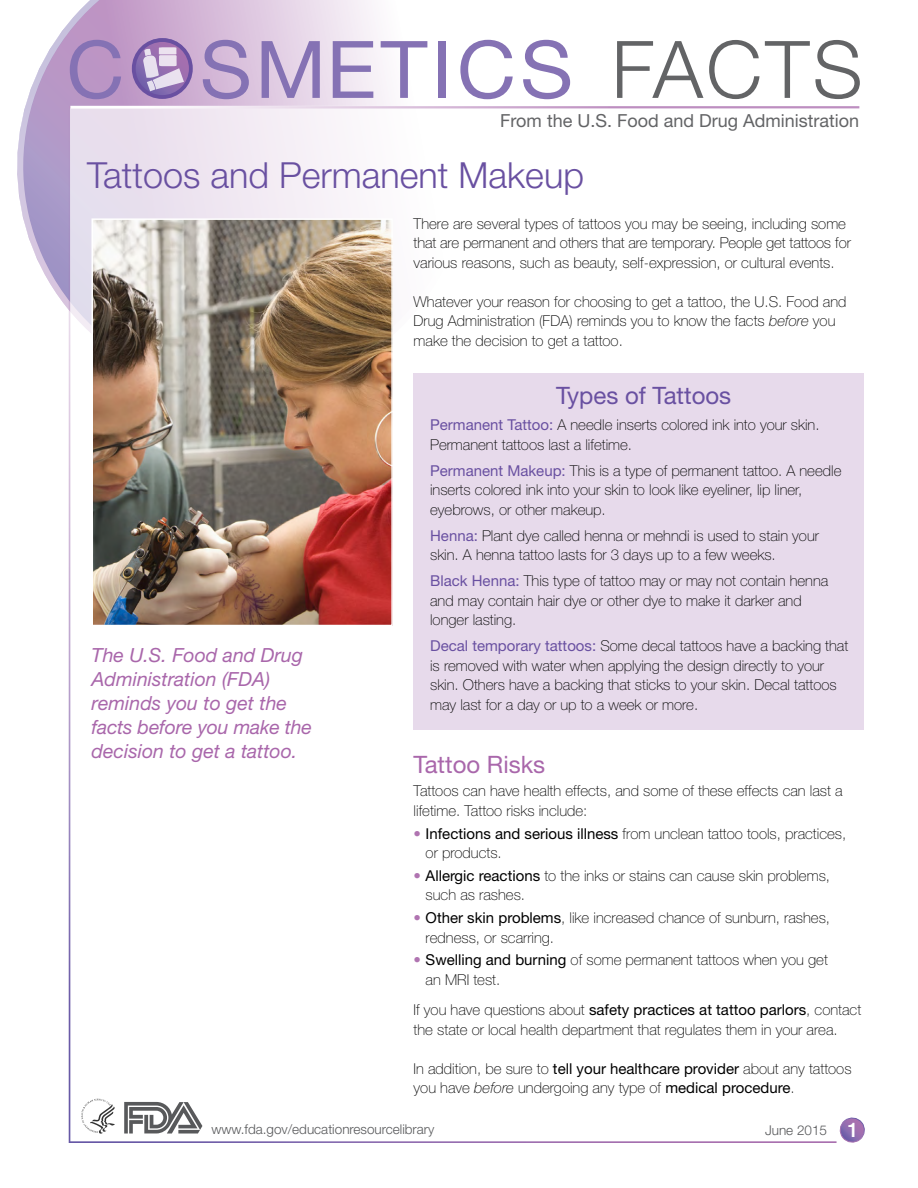
<style>
.page{position:relative;width:918px;height:1188px;background:#fff}
.page>*{position:absolute;margin:0;border:0;box-sizing:border-box;transform-origin:0 0}
.t1{font:79.5px "Helvetica Neue LT Std";letter-spacing:.05em;color:#8572b4}
.t2{font:300 36px "Helvetica Neue LT Std";color:#6950a1}
.t3{font:24px "Helvetica Neue LT Std";color:#6950a1}
.t4{font:24px "Helvetica Neue LT Std";color:#a967ab}
.t5{font:italic 19.5px/24px "Helvetica Neue LT Std";color:#a967ab}
.t6{font:18px "Helvetica Neue LT Std";color:#636466}
.t7{font:100 15px/19.5px "Helvetica Neue LT Std";color:#000}
.t8{font:300 13.5px "Helvetica Neue LT Std";color:#58595b}
.s1{font-weight:300;color:#636466}
.s2{font-style:italic}
.s3{font-weight:400;color:#6950a1}
.s4{font-weight:400;color:#b074b1}
.s5{font-weight:400}
.s6{font-weight:500;font-size:20.25px;color:#fff}
</style>
<div class="page">
<svg style="left:124px;top:1102px;width:78px;height:32px"></svg>
<svg style="left:81px;top:1099px;width:34px;height:35px"></svg>
<svg style="left:839px;top:1117px;width:26px;height:26px"></svg>
<svg style="left:17px;top:0;width:373px;height:417px"></svg>
<div style="left:70px;top:107px;width:517px;height:342px;background:linear-gradient(to right,#e8deec,#fff)"></div>
<hr style="left:69px;top:108px;width:1px;height:1035px;background:#fff">
<hr style="left:70px;top:106px;width:789px;height:2px;background:#bd8ec0">
<hr style="left:70px;top:106px;width:539px;height:3px;background:#fff">
<img style="left:95px;top:221px;width:295px;height:402px">
<div style="left:92px;top:218px;width:301px;height:408px;border:2px solid #fff"></div>
<div style="left:414px;top:373px;width:450px;height:357px;background:#e7daeb"></div>
<svg style="left:134px;top:40px;width:57px;height:57px"></svg>
<div style="left:132px;top:38px;width:61px;height:61px;border:4px solid #6950a1;border-radius:50%"></div>
<svg style="left:143px;top:47px;width:41px;height:44px;background:#c2add2"></svg>
<h1 class="t1" style="left:66px;top:22px;width:798px">COSMETICS <span class="s1">FACTS</span></h1>
<p class="t6" style="left:500px;top:109px;width:360px">From the U.S. Food and Drug Administration</p>
<h2 class="t2" style="left:87px;top:153px;width:498px">Tattoos and Permanent Makeup</h2>
<p class="t5" style="left:91px;top:642px;width:222px">The U.S. Food and Drug<br>Administration (FDA) reminds you to get the facts before you make the decision to get a tattoo.</p>
<p class="t7" style="left:414px;top:214px;width:439px">There are several types of tattoos you may be seeing, including some that are permanent and others that are temporary. People get tattoos for various reasons, such as beauty, self-expression, or cultural events.</p>
<p class="t7" style="left:414px;top:292px;width:434px">Whatever your reason for choosing to get a tattoo, the U.S. Food and<br>Drug Administration (FDA) reminds you to know the facts <span class="s2">before</span> you make the decision to get a tattoo.</p>
<h3 class="t3" style="left:556px;top:382px;width:177px">Types of Tattoos</h3>
<p class="t7" style="left:430px;top:415px;width:391px"><span class="s3">Permanent Tattoo:</span> A needle inserts colored ink into your skin.<br>Permanent tattoos last a lifetime.</p>
<p class="t7" style="left:430px;top:461px;width:413px"><span class="s3">Permanent Makeup:</span> This is a type of permanent tattoo. A needle inserts colored ink into your skin to look like eyeliner, lip liner, eyebrows, or other makeup.</p>
<p class="t7" style="left:430px;top:526px;width:390px"><span class="s3">Henna:</span> Plant dye called henna or mehndi is used to stain your skin. A henna tattoo lasts for 3 days up to a few weeks.</p>
<p class="t7" style="left:430px;top:571px;width:400px"><span class="s3">Black Henna:</span> This type of tattoo may or may not contain henna and may contain hair dye or other dye to make it darker and longer lasting.</p>
<p class="t7" style="left:430px;top:636px;width:420px"><span class="s3">Decal temporary tattoos:</span> Some decal tattoos have a backing that is removed with water when applying the design directly to your skin. Others have a backing that sticks to your skin. Decal tattoos may last for a day or up to a week or more.</p>
<p class="t4" style="left:414px;top:750px;width:133px">Tattoo Risks</p>
<p class="t7" style="left:414px;top:781px;width:431px">Tattoos can have health effects, and some of these effects can last a lifetime. Tattoo risks include:</p>
<p class="t7" style="left:426px;top:824px;width:422px;text-indent:-12px"><span class="s4">•</span> <span class="s5">Infections and serious illness</span> from unclean tattoo tools, practices, or products.</p>
<p class="t7" style="left:426px;top:866px;width:406px;text-indent:-12px"><span class="s4">•</span> <span class="s5">Allergic reactions</span> to the inks or stains can cause skin problems, such as rashes.</p>
<p class="t7" style="left:426px;top:908px;width:406px;text-indent:-12px"><span class="s4">•</span> <span class="s5">Other skin problems</span>, like increased chance of sunburn, rashes, redness, or scarring.</p>
<p class="t7" style="left:426px;top:950px;width:404px;text-indent:-12px"><span class="s4">•</span> <span class="s5">Swelling and burning</span> of some permanent tattoos when you get an MRI test.</p>
<p class="t7" style="left:414px;top:1000px;width:449px">If you have questions about <span class="s5">safety practices at tattoo parlors</span>, contact the state or local health department that regulates them in your area.</p>
<p class="t7" style="left:414px;top:1059px;width:439px">In addition, be sure to <span class="s5">tell your healthcare provider</span> about any tattoos you have <span class="s2">before</span> undergoing any type of <span class="s5">medical procedure</span>.</p>
<p class="t8" style="left:212px;top:1121px;width:224px">www.fda.gov/educationresourcelibrary</p>
<p class="t8" style="left:765px;top:1122px;width:95px">June 2015 <span class="s6">1</span></p>
</div>
